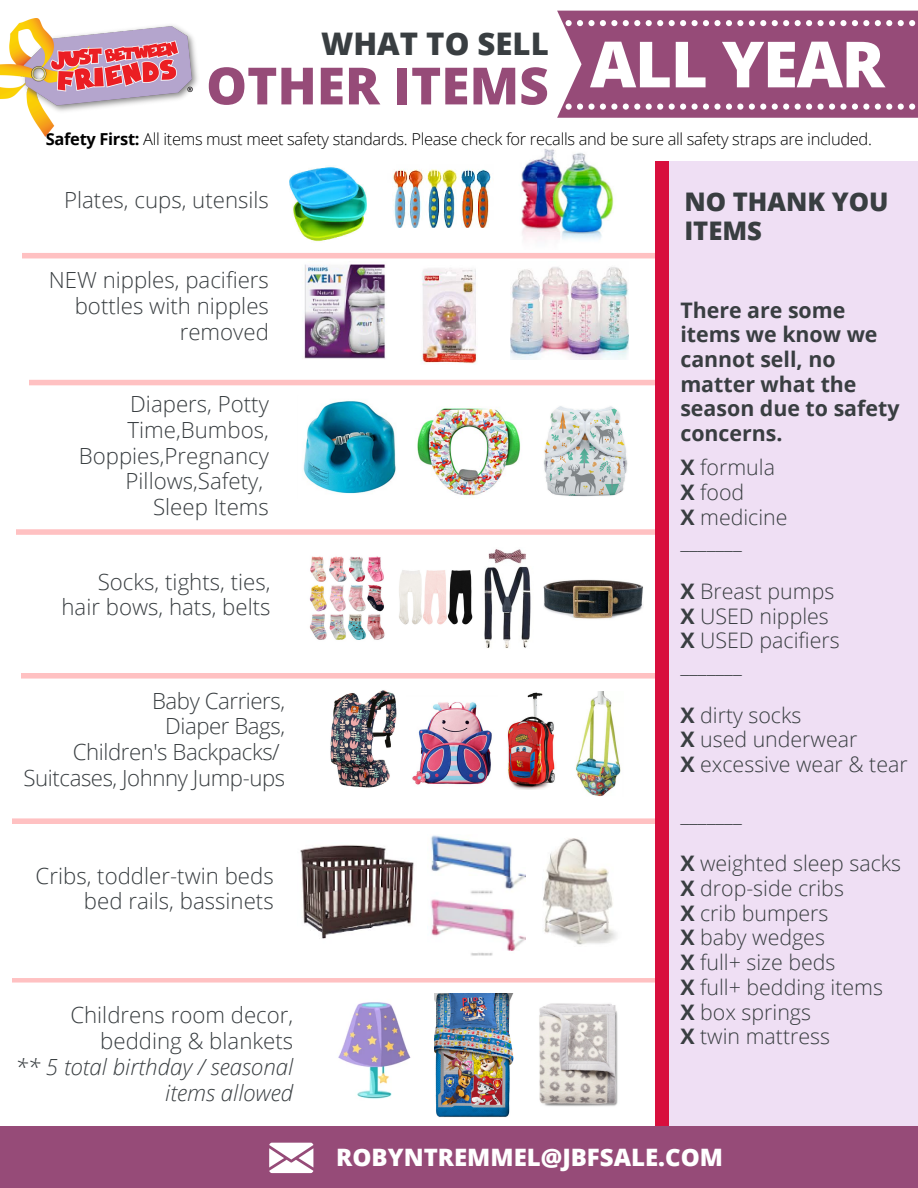
<style>
.page{position:relative;width:918px;height:1188px;background:#fff}
.page>*{position:absolute;margin:0;border:0;box-sizing:border-box;transform-origin:0 0}
.t1{font:800 63.75px "Open Sans";letter-spacing:-.02em;color:#fff}
.t2{font:800 51.3px "Open Sans";color:#964b78}
.t3{font:800 31.2px "Open Sans";color:#393e41}
.t4{font:800 25.65px/29.4px "Open Sans";color:#393e41}
.t5{font:800 24px "Open Sans";color:#fff}
.t6{font:300 22.2px/25.7px "Open Sans";color:#393e41;text-align:right}
.t7{font:italic 300 22.2px/25.8px "Open Sans";color:#393e41;text-align:right}
.t8{font:300 22.2px/25.7px "Open Sans";letter-spacing:-.02em;color:#393e41;text-align:right}
.t9{font:300 21.3px/24.8px "Open Sans";color:#393e41}
.t10{font:700 21.3px/24.8px "Open Sans";color:#393e41}
.t11{font:300 16.5px "Open Sans";letter-spacing:-.02em;color:#000}
.s1{font-weight:700}
.s2{font-style:normal}
</style>
<div class="page">
<img style="left:0;top:18px;width:198px;height:118px">
<svg style="left:557px;top:11px;width:361px;height:106px"></svg>
<svg style="left:23px;top:253px;width:632px;height:6px"></svg>
<svg style="left:29px;top:379px;width:626px;height:7px"></svg>
<svg style="left:16px;top:529px;width:639px;height:6px"></svg>
<svg style="left:22px;top:673px;width:633px;height:6px"></svg>
<svg style="left:13px;top:818px;width:642px;height:6px"></svg>
<div style="left:663px;top:161px;width:255px;height:1027px;background:#efdff4"></div>
<div style="left:655px;top:161px;width:14px;height:1027px;background:#d80f3d"></div>
<img style="left:290px;top:167px;width:76px;height:75px">
<img style="left:393px;top:169px;width:98px;height:59px">
<img style="left:521px;top:149px;width:93px;height:91px">
<img style="left:304px;top:264px;width:82px;height:95px">
<img style="left:421px;top:268px;width:56px;height:97px">
<img style="left:511px;top:267px;width:118px;height:93px">
<img style="left:300px;top:845px;width:114px;height:94px">
<img style="left:430px;top:835px;width:96px;height:121px">
<img style="left:543px;top:838px;width:74px;height:107px">
<div style="left:0;top:1126px;width:918px;height:62px;background:#964b78"></div>
<img style="left:303px;top:400px;width:93px;height:94px">
<img style="left:417px;top:408px;width:104px;height:88px">
<img style="left:544px;top:406px;width:84px;height:91px">
<img style="left:330px;top:690px;width:67px;height:98px">
<img style="left:412px;top:702px;width:80px;height:83px">
<img style="left:575px;top:691px;width:46px;height:106px">
<img style="left:507px;top:692px;width:48px;height:97px">
<svg style="left:269px;top:1143px;width:44px;height:30px"></svg>
<svg style="left:13px;top:978px;width:642px;height:5px"></svg>
<img style="left:338px;top:1002px;width:73px;height:97px">
<img style="left:434px;top:993px;width:80px;height:124px">
<img style="left:539px;top:1003px;width:79px;height:104px">
<img style="left:309px;top:556px;width:76px;height:84px">
<img style="left:399px;top:570px;width:74px;height:55px">
<img style="left:484px;top:549px;width:47px;height:99px">
<img style="left:544px;top:579px;width:99px;height:40px">
<h5 class="t3" style="left:321px;top:21px;width:229px">WHAT TO SELL</h5>
<h6 class="t2" style="left:206px;top:50px;width:344px">OTHER ITEMS</h6>
<h6 class="t1" style="left:590px;top:19px;width:296px">ALL YEAR</h6>
<h6 class="t11" style="left:46px;top:127px;width:828px"><span class="s1">Safety First:</span> All items must meet safety standards. Please check for recalls and be sure all safety straps are included.</h6>
<p class="t6" style="left:64px;top:186px;width:206px">Plates, cups, utensils</p>
<h6 class="t6" style="left:49px;top:267px;width:222px">NEW nipples, pacifiers bottles with nipples removed</h6>
<h6 class="t6" style="left:79px;top:391px;width:192px">Diapers, Potty<br>Time,Bumbos,<br>Boppies,Pregnancy<br>Pillows,Safety,<br>Sleep Items</h6>
<p class="t6" style="left:61px;top:568px;width:211px">Socks, tights, ties, hair bows, hats, belts</p>
<p class="t8" style="left:24px;top:687px;width:263px">Baby Carriers,<br>Diaper Bags,<br>Children's Backpacks/<br>Suitcases, Johnny Jump-ups</p>
<h4 class="t6" style="left:36px;top:862px;width:240px">Cribs, toddler-twin beds bed rails, bassinets</h4>
<p class="t7" style="left:16px;top:1002px;width:279px"><span class="s2">Childrens room decor, bedding &amp; blankets<br></span>** 5 total birthday / seasonal items allowed</p>
<p class="t4" style="left:684px;top:186px;width:206px">NO THANK YOU<br>ITEMS</p>
<p class="t10" style="left:680px;top:297px;width:221px">There are some items we know we cannot sell, no matter what the season due to safety concerns.</p>
<p class="t9" style="left:680px;top:454px;width:109px"><span class="s1">X</span> formula<br><span class="s1">X</span> food<br><span class="s1">X</span> medicine _______</p>
<h1 class="t9" style="left:680px;top:578px;width:161px"><span class="s1">X</span> Breast pumps<br><span class="s1">X</span> USED nipples<br><span class="s1">X</span> USED pacifiers _______</h1>
<p class="t9" style="left:680px;top:702px;width:229px"><span class="s1">X</span> dirty socks<br><span class="s1">X</span> used underwear<br><span class="s1">X</span> excessive wear &amp; tear</p>
<h3 class="t9" style="left:680px;top:801px;width:63px">_______</h3>
<h3 class="t9" style="left:680px;top:850px;width:222px"><span class="s1">X</span> weighted sleep sacks<br><span class="s1">X</span> drop-side cribs<br><span class="s1">X</span> crib bumpers</h3>
<h2 class="t9" style="left:680px;top:925px;width:204px"><span class="s1">X</span> baby wedges<br><span class="s1">X</span> full+ size beds<br><span class="s1">X</span> full+ bedding items<br><span class="s1">X</span> box springs<br><span class="s1">X</span> twin mattress</h2>
<p class="t5" style="left:336px;top:1140px;width:388px">ROBYNTREMMEL@JBFSALE.COM</p>
</div>
